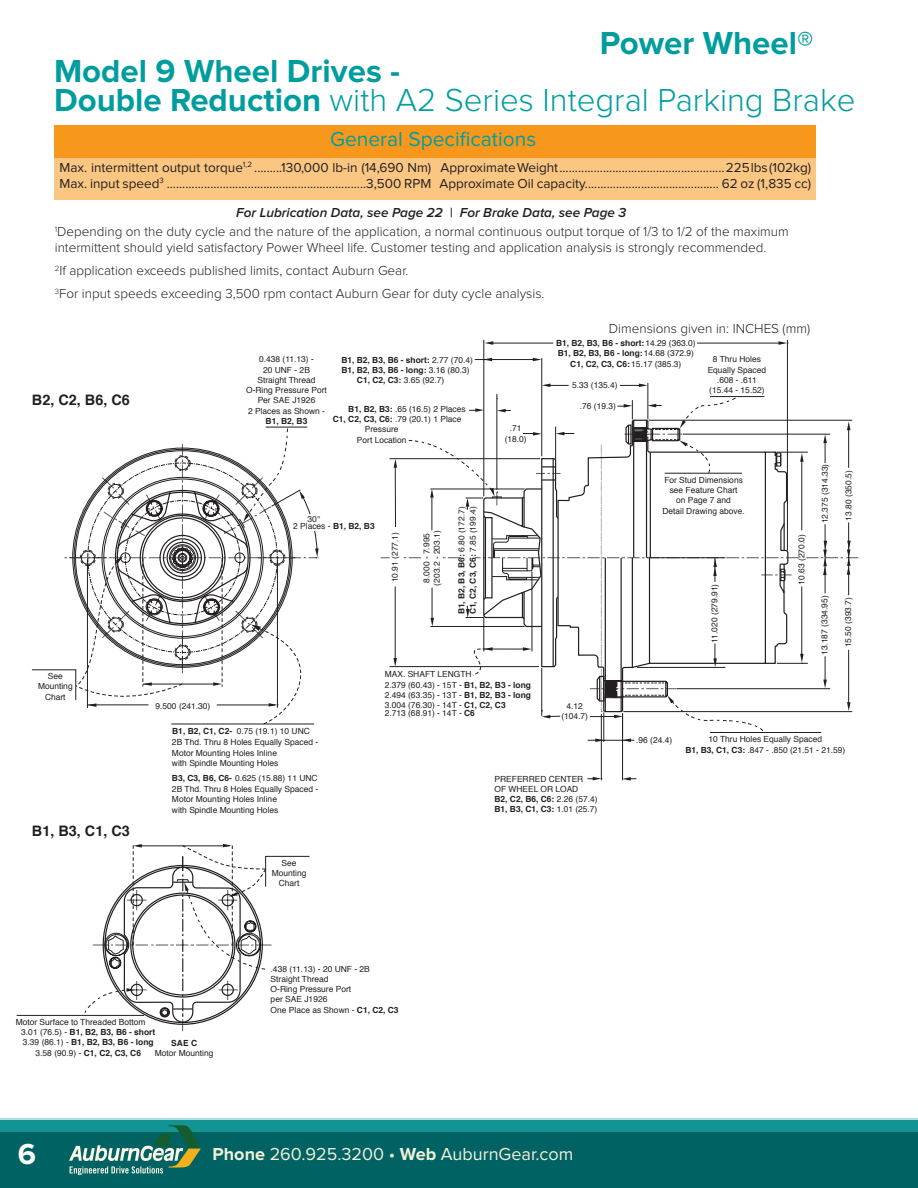
<style>
.page{position:relative;width:918px;height:1188px;background:#fff}
.page>*{position:absolute;margin:0;border:0;box-sizing:border-box;transform-origin:0 0}
.t1{font:300 33px "Proxima Nova";color:#009d9e}
.t2{font:700 33px "Proxima Nova";color:#009d9e}
.t3{font:700 30px "Proxima Nova";color:#fff}
.t4{font:21px "Proxima Nova";color:#009d9e}
.t5{font:18px "Proxima Nova";color:#f1f0d8}
.t6{font:700 14.4px "Helvetica";color:#231f20}
.t7{font:300 13.5px/16.2px "Proxima Nova";color:#231f20}
.t8{font:13.5px "Proxima Nova";color:#231f20}
.t9{font:italic 600 13.5px "Proxima Nova";color:#231f20}
.t10{font:8.4px/10.2px "Helvetica";color:#231f20;text-align:center}
.t11{font:700 8.4px/10.2px "Helvetica";color:#231f20}
.s1{font-weight:700}
.s2{font-weight:400}
</style>
<div class="page">
<div style="left:55px;top:152px;width:761px;height:48px;background:#fac682"></div>
<div style="left:54px;top:125px;width:762px;height:33px;background:#f7981d"></div>
<hr style="left:17px;top:1015px;width:127px;height:1px;background:#231f20">
<hr style="left:171px;top:724px;width:143px;height:1px;background:#231f20">
<svg style="left:82px;top:843px;width:228px;height:188px"></svg>
<hr style="left:648px;top:383px;width:1px;height:36px;background:#231f20">
<hr style="left:622px;top:713px;width:1px;height:67px;background:#231f20">
<hr style="left:601px;top:714px;width:1px;height:66px;background:#231f20">
<hr style="left:390px;top:458px;width:150px;height:1px;background:#231f20">
<hr style="left:395px;top:586px;width:1px;height:73px;background:#231f20">
<hr style="left:395px;top:465px;width:1px;height:62px;background:#231f20">
<hr style="left:390px;top:666px;width:149px;height:1px;background:#231f20">
<hr style="left:497px;top:394px;width:1px;height:96px;background:#231f20">
<hr style="left:542px;top:358px;width:1px;height:98px;background:#231f20">
<hr style="left:484px;top:340px;width:1px;height:156px;background:#231f20">
<hr style="left:787px;top:340px;width:1px;height:211px;background:#231f20">
<hr style="left:491px;top:343px;width:62px;height:1px;background:#231f20">
<hr style="left:697px;top:343px;width:84px;height:1px;background:#231f20">
<hr style="left:475px;top:359px;width:63px;height:1px;background:#231f20">
<svg style="left:587px;top:777px;width:15px;height:3px"></svg>
<svg style="left:622px;top:777px;width:14px;height:4px"></svg>
<svg style="left:394px;top:459px;width:3px;height:9px"></svg>
<svg style="left:393px;top:658px;width:4px;height:9px"></svg>
<svg style="left:483px;top:358px;width:9px;height:3px"></svg>
<svg style="left:533px;top:358px;width:8px;height:3px"></svg>
<svg style="left:542px;top:384px;width:27px;height:3px"></svg>
<svg style="left:620px;top:384px;width:28px;height:3px"></svg>
<svg style="left:485px;top:341px;width:8px;height:4px"></svg>
<svg style="left:779px;top:341px;width:9px;height:4px"></svg>
<svg style="left:404px;top:397px;width:454px;height:345px"></svg>
<hr style="left:665px;top:473px;width:77px;height:1px;background:#231f20">
<hr style="left:710px;top:732px;width:111px;height:1px;background:#231f20">
<hr style="left:710px;top:396px;width:54px;height:1px;background:#231f20">
<svg style="left:0;top:1118px;width:918px;height:70px;background:#096e6f"></svg>
<svg style="left:69px;top:1125px;width:132px;height:50px;background:#378378"></svg>
<svg style="left:32px;top:427px;width:287px;height:297px"></svg>
<p class="t2" style="left:54px;top:55px;width:348px">Model 9 Wheel Drives -</p>
<p class="t2" style="left:600px;top:28px;width:215px">Power Wheel®</p>
<p class="t1" style="left:54px;top:85px;width:803px"><span class="s1">Double Reduction</span> with A2 Series Integral Parking Brake</p>
<p class="t4" style="left:330px;top:129px;width:208px">General Specifications</p>
<p class="t8" style="left:60px;top:161px;width:373px">Max. intermittent output torque<sup>1,2</sup> .........130,000 lb-in (14,690 Nm)</p>
<p class="t8" style="left:60px;top:177px;width:373px">Max. input speed<sup>3</sup> ................................................................3,500 RPM</p>
<p class="t8" style="left:441px;top:161px;width:372px">Approximate Weight ..................................................... 225 lbs (102kg)</p>
<p class="t8" style="left:440px;top:177px;width:373px">Approximate Oil capacity........................................... 62 oz (1,835 cc)</p>
<p class="t9" style="left:236px;top:206px;width:392px">For Lubrication Data, see Page 22 | For Brake Data, see Page 3</p>
<p class="t7" style="left:55px;top:224px;width:736px"><sup>1</sup>Depending on the duty cycle and the nature of the application, a normal continuous output torque of 1/3 to 1/2 of the maximum intermittent should yield satisfactory Power Wheel life. Customer testing and application analysis is strongly recommended.</p>
<p class="t7" style="left:55px;top:263px;width:355px"><sup>2</sup>If application exceeds published limits, contact Auburn Gear.</p>
<p class="t7" style="left:55px;top:286px;width:491px"><sup>3</sup>For input speeds exceeding 3,500 rpm contact Auburn Gear for duty cycle analysis.</p>
<p class="t6" style="left:32px;top:391px;width:100px">B2, C2, B6, C6</p>
<p class="t10" style="left:38px;top:671px;width:36px">See<br>Mounting<br>Chart</p>
<p class="t6" style="left:32px;top:822px;width:100px">B1, B3, C1, C3</p>
<p class="t10" style="left:156px;top:701px;width:56px">9.500 (241.30)</p>
<p class="t10" style="left:246px;top:354px;width:82px">0.438 (11.13) -<br>20 UNF - 2B<br>Straight Thread<br>O-Ring Pressure Port<br>Per SAE J1926<br>2 Places as Shown -<br><span class="s1">B1, B2, B3</span></p>
<p class="t11" style="left:341px;top:354px;width:133px">B1, B2, B3, B6 - short: <span class="s2">2.77 (70.4)</span></p>
<p class="t11" style="left:341px;top:365px;width:130px">B1, B2, B3, B6 - long: <span class="s2">3.16 (80.3)</span></p>
<p class="t10" style="left:357px;top:375px;width:89px"><span class="s1">C1, C2, C3:</span> 3.65 (92.7)</p>
<p class="t10" style="left:333px;top:404px;width:134px;text-align:left;text-indent:15px"><span class="s1">B1, B2, B3:</span> .65 (16.5) 2 Places<br><span class="s1">C1, C2, C3, C6:</span> .79 (20.1) 1 Place</p>
<p class="t10" style="left:357px;top:424px;width:51px">Pressure<br>Port Location</p>
<p class="t10" style="left:293px;top:515px;width:83px;line-height:7.2px;text-align:left;text-indent:14px">30<br>2 Places - <span class="s1">B1, B2, B3</span></p>
<p class="t10" style="left:390px;top:582px;width:52px;rotate:-90deg">10.91 (277.1)</p>
<p class="t10" style="left:421px;top:586px;width:57px;rotate:-90deg">8.000 - 7.995 (203.2 - 203.1)</p>
<p class="t11" style="left:456px;top:614px;width:109px;line-height:11.4px;rotate:-90deg">B1, B2, B3, B6: <span class="s2">6.80 (172.7)<br></span>C1, C2, C3, C6: <span class="s2">7.85 (199.4)</span></p>
<p class="t10" style="left:505px;top:423px;width:23px">.71 (18.0)</p>
<p class="t10" style="left:385px;top:669px;width:148px;text-align:left">MAX. SHAFT LENGTH<br>2.379 (60.43) - 15T - <span class="s1">B1, B2, B3 - long<br></span>2.494 (63.35) - 13T - <span class="s1">B1, B2, B3 - long<br></span>3.004 (76.30) - 14T - <span class="s1">C1, C2, C3</span></p>
<p class="t10" style="left:385px;top:708px;width:92px">2.713 (68.91) - 14T - <span class="s1">C6</span></p>
<p class="t7" style="left:609px;top:320px;width:203px">Dimensions given in: INCHES (mm)</p>
<p class="t11" style="left:556px;top:338px;width:141px;text-align:center">B1, B2, B3, B6 - short: <span class="s2">14.29 (363.0)<br></span>B1, B2, B3, B6 - long: <span class="s2">14.68 (372.9)<br></span>C1, C2, C3, C6: <span class="s2">15.17 (385.3)</span></p>
<p class="t10" style="left:572px;top:379px;width:47px">5.33 (135.4)</p>
<p class="t10" style="left:580px;top:400px;width:38px">.76 (19.3)</p>
<p class="t10" style="left:708px;top:354px;width:60px">8 Thru Holes<br>Equally Spaced .608 - .611 (15.44 - 15.52)</p>
<p class="t10" style="left:561px;top:700px;width:28px">4.12 (104.7)</p>
<p class="t10" style="left:662px;top:475px;width:84px">For Stud Dimensions see Feature Chart<br>on Page 7 and<br>Detail Drawing above.</p>
<p class="t10" style="left:709px;top:643px;width:60px;rotate:-90deg">11.020 (279.91)</p>
<p class="t10" style="left:796px;top:585px;width:52px;rotate:-90deg">10.63 (270.0)</p>
<p class="t10" style="left:820px;top:523px;width:61px;rotate:-90deg">12.375 (314.33)</p>
<p class="t10" style="left:819px;top:655px;width:61px;rotate:-90deg">13.187 (334.95)</p>
<p class="t10" style="left:843px;top:521px;width:52px;rotate:-90deg">13.80 (350.5)</p>
<p class="t10" style="left:843px;top:647px;width:52px;rotate:-90deg">15.50 (393.7)</p>
<p class="t10" style="left:172px;top:725px;width:148px;line-height:10.8px;text-align:left"><span class="s1">B1, B2, C1, C2-</span> 0.75 (19.1) 10 UNC<br>2B Thd. Thru 8 Holes Equally Spaced -<br>Motor Mounting Holes Inline<br>with Spindle Mounting Holes</p>
<p class="t10" style="left:172px;top:772px;width:148px;line-height:10.8px;text-align:left"><span class="s1">B3, C3, B6, C6-</span> 0.625 (15.88) 11 UNC<br>2B Thd. Thru 8 Holes Equally Spaced -<br>Motor Mounting Holes Inline<br>with Spindle Mounting Holes</p>
<p class="t10" style="left:272px;top:857px;width:36px">See<br>Mounting<br>Chart</p>
<p class="t10" style="left:495px;top:773px;width:104px;text-align:left">PREFERRED CENTER<br>OF WHEEL OR LOAD<br><span class="s1">B2, C2, B6, C6:</span> 2.26 (57.4)<br><span class="s1">B1, B3, C1, C3:</span> 1.01 (25.7)</p>
<p class="t10" style="left:636px;top:735px;width:38px">.96 (24.4)</p>
<p class="t10" style="left:685px;top:734px;width:161px">10 Thru Holes Equally Spaced<br><span class="s1">B1, B3, C1, C3:</span> .847 - .850 (21.51 - 21.59)</p>
<p class="t10" style="left:271px;top:963px;width:130px;text-align:left">.438 (11.13) - 20 UNF - 2B<br>Straight Thread<br>O-Ring Pressure Port<br>per SAE J1926<br>One Place as Shown - <span class="s1">C1, C2, C3</span></p>
<p class="t10" style="left:16px;top:1017px;width:131px">Motor Surface to Threaded Bottom</p>
<p class="t11" style="left:21px;top:1027px;width:136px"><span class="s2">3.01 (76.5) -</span> B1, B2, B3, B6 - short</p>
<p class="t11" style="left:23px;top:1037px;width:132px"><span class="s2">3.39 (86.1) -</span> B1, B2, B3, B6 - long</p>
<p class="t10" style="left:36px;top:1047px;width:107px">3.58 (90.9) - <span class="s1">C1, C2, C3, C6</span></p>
<p class="t10" style="left:155px;top:1037px;width:60px"><span class="s1">SAE C<br></span>Motor Mounting</p>
<h2 class="t3" style="left:18px;top:1140px;width:20px">6</h2>
<h3 class="t5" style="left:213px;top:1146px;width:362px"><span class="s1">Phone</span> 260.925.3200 • <span class="s1">Web</span> AuburnGear.com</h3>
</div>
